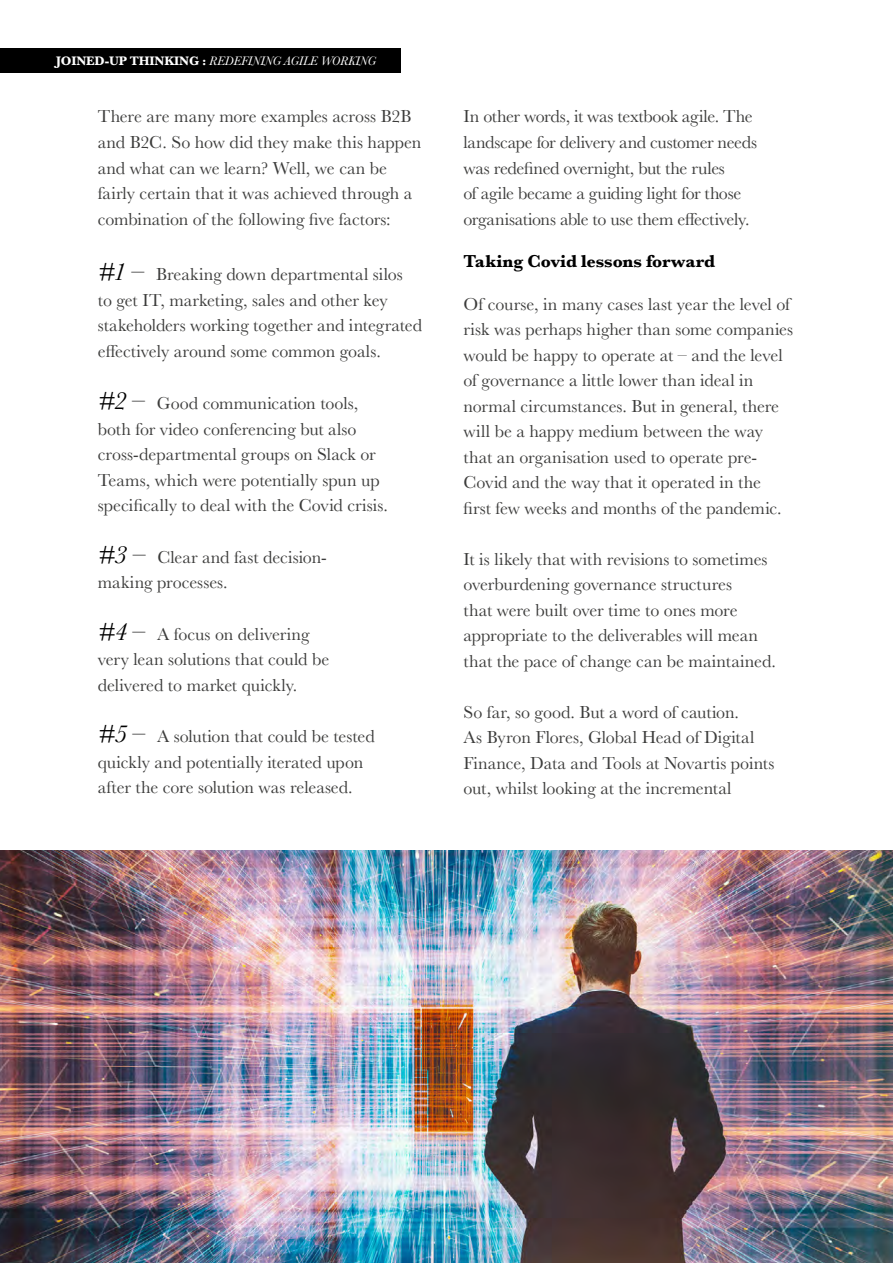
<style>
.page{position:relative;width:893px;height:1263px;background:#fff}
.page>*{position:absolute;margin:0;border:0;box-sizing:border-box;transform-origin:0 0}
.t1{font:18px/25.5px "Baskerville";letter-spacing:-.005em;color:#3c3c3b}
.t2{font:700 18px "Baskerville";letter-spacing:-.005em;color:#000}
.t3{font:italic 12.75px "Baskerville";letter-spacing:-.01em;color:#fff}
.s1{font-weight:700;font-style:normal}
.s2{font-style:italic;font-size:25.5px;color:#000}
</style>
<div class="page">
<img style="left:0;top:850px;width:893px;height:413px">
<div style="left:0;top:49px;width:400px;height:24px;background:#000"></div>
<p class="t3" style="left:56px;top:53px;width:321px"><span class="s1">JOINED-UP THINKING :</span> REDEFINING AGILE WORKING</p>
<p class="t1" style="left:98px;top:104px;width:325px">There are many more examples across B2B and B2C. So how did they make this happen and what can we learn? Well, we can be fairly certain that it was achieved through a combination of the following five factors:</p>
<p class="t1" style="left:98px;top:262px;width:326px"><span class="s2">#1 –</span> Breaking down departmental silos<br>to get IT, marketing, sales and other key stakeholders working together and integrated effectively around some common goals.</p>
<p class="t1" style="left:98px;top:391px;width:292px"><span class="s2">#2 –</span> Good communication tools, both for video conferencing but also cross-departmental groups on Slack or Teams, which were potentially spun up specifically to deal with the Covid crisis.</p>
<p class="t1" style="left:98px;top:544px;width:231px"><span class="s2">#3 –</span> Clear and fast decision&shy;making processes.</p>
<p class="t1" style="left:98px;top:621px;width:233px"><span class="s2">#4 –</span> A focus on delivering very lean solutions that could be delivered to market quickly.</p>
<p class="t1" style="left:98px;top:724px;width:279px"><span class="s2">#5 –</span> A solution that could be tested quickly and potentially iterated upon after the core solution was released.</p>
<p class="t1" style="left:463px;top:104px;width:295px">In other words, it was textbook agile. The landscape for delivery and customer needs was redefined overnight, but the rules<br>of agile became a guiding light for those organisations able to use them effectively.</p>
<p class="t2" style="left:463px;top:249px;width:253px">Taking Covid lessons forward</p>
<p class="t1" style="left:463px;top:291px;width:331px">Of course, in many cases last year the level of risk was perhaps higher than some companies would be happy to operate at – and the level of governance a little lower than ideal in normal circumstances. But in general, there will be a happy medium between the way that an organisation used to operate pre-Covid and the way that it operated in the<br>first few weeks and months of the pandemic.</p>
<p class="t1" style="left:463px;top:546px;width:314px">It is likely that with revisions to sometimes overburdening governance structures<br>that were built over time to ones more appropriate to the deliverables will mean that the pace of change can be maintained.</p>
<p class="t1" style="left:463px;top:699px;width:312px">So far, so good. But a word of caution.<br>As Byron Flores, Global Head of Digital Finance, Data and Tools at Novartis points out, whilst looking at the incremental</p>
</div>
